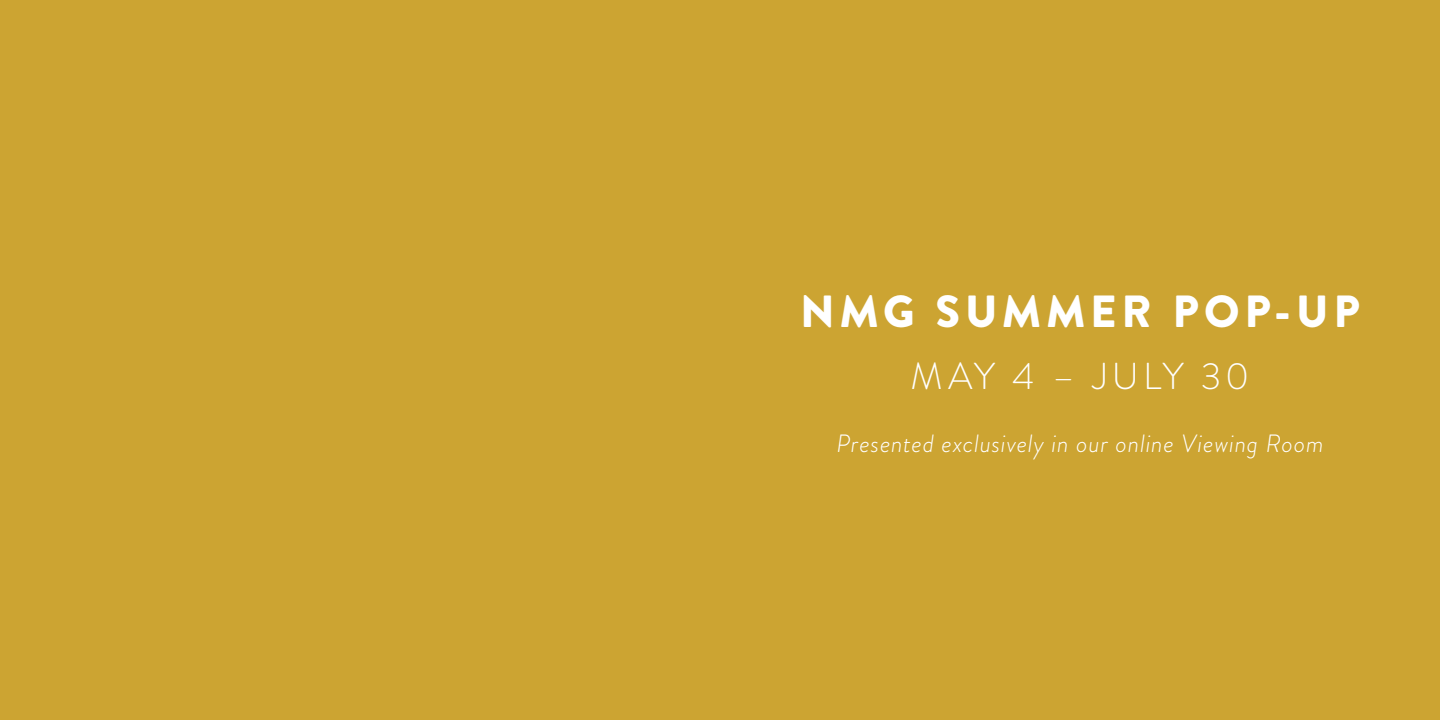
<style>
.page{position:relative;width:1440px;height:720px;background:#cca432}
.page>*{position:absolute;margin:0;border:0;box-sizing:border-box;transform-origin:0 0}
.t1{font:900 45px "Brandon Grotesque";letter-spacing:.105em;color:#fff}
.t2{font:300 37.5px "Brandon Grotesque";letter-spacing:.105em;color:#fff}
.t3{font:italic 300 25px "Brandon Grotesque";letter-spacing:.03em;color:#fff}
</style>
<div class="page">
<h1 class="t1" style="left:800px;top:279px;width:561px">NMG SUMMER POP-UP</h1>
<h2 class="t2" style="left:911px;top:351px;width:340px">MAY 4 – JULY 30</h2>
<p class="t3" style="left:836px;top:426px;width:489px">Presented exclusively in our online Viewing Room</p>
</div>
